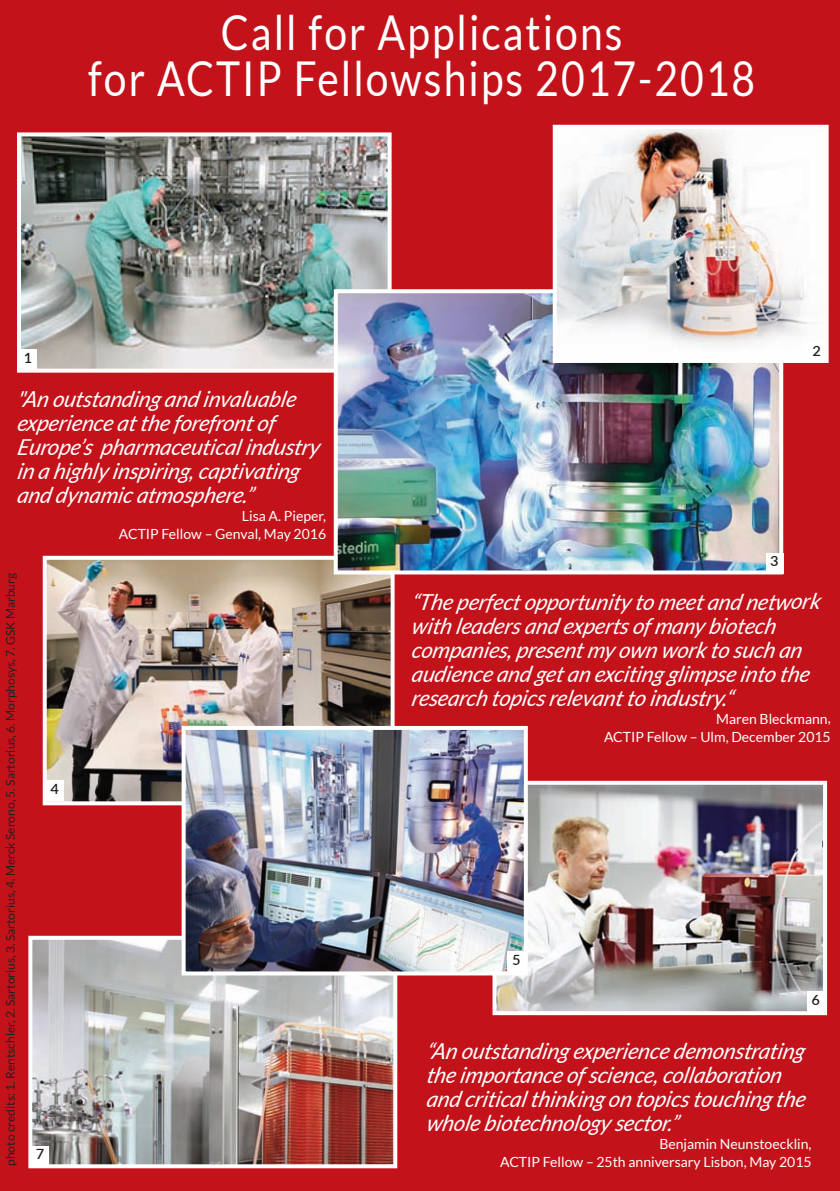
<style>
.page{position:relative;width:840px;height:1191px;background:#fff}
.page>*{position:absolute;margin:0;border:0;box-sizing:border-box;transform-origin:0 0}
.t1{font:48px/46px "Lato";letter-spacing:.05em;color:#fff;text-align:center;scale:.85 1}
.t2{font:36px "Lato Saves Billions";color:#231f20}
.t3{font:italic 22px/24px "Lato";color:#fff}
.t4{font:14px/18px "Lato";color:#fff;text-align:right}
.t5{font:12px "Lato";color:#231f20}
</style>
<div class="page">
<div style="left:0;top:0;width:839px;height:1191px;background:#c4121a"></div>
<img style="left:33px;top:940px;width:359px;height:223px">
<div style="left:28px;top:935px;width:369px;height:233px;border:4px solid #fff"></div>
<img style="left:497px;top:786px;width:324px;height:224px">
<div style="left:492px;top:781px;width:334px;height:234px;border:4px solid #fff"></div>
<img style="left:48px;top:561px;width:341px;height:239px">
<div style="left:43px;top:556px;width:351px;height:249px;border:4px solid #fff"></div>
<img style="left:22px;top:137px;width:364px;height:231px">
<div style="left:17px;top:132px;width:374px;height:241px;border:4px solid #fff"></div>
<img style="left:186px;top:731px;width:336px;height:239px">
<div style="left:181px;top:726px;width:346px;height:249px;border:4px solid #fff"></div>
<div style="left:19px;top:349px;width:18px;height:21px;background:#fff"></div>
<div style="left:46px;top:780px;width:17px;height:21px;background:#fff"></div>
<div style="left:507px;top:951px;width:17px;height:21px;background:#fff"></div>
<div style="left:806px;top:991px;width:17px;height:21px;background:#fff"></div>
<div style="left:32px;top:1145px;width:17px;height:21px;background:#fff"></div>
<img style="left:338px;top:294px;width:439px;height:275px">
<div style="left:333px;top:289px;width:449px;height:285px;border:4px solid #fff"></div>
<img style="left:557px;top:130px;width:266px;height:228px">
<div style="left:552px;top:125px;width:276px;height:238px;border:4px solid #fff"></div>
<div style="left:765px;top:553px;width:17px;height:21px;background:#fff"></div>
<div style="left:807px;top:342px;width:17px;height:19px;background:#fff"></div>
<h1 class="t1" style="left:88px;top:8px;width:786px">Call for Applications<br>for ACTIP Fellowships 2017-2018</h1>
<h2 class="t2" style="left:24px;top:329px;width:10px">1</h2>
<p class="t3" style="left:16px;top:386px;width:309px">"An outstanding and invaluable experience atthe forefrontof<br>Europe’s pharmaceuticalindustry in a highly inspiring,captivating and dynamic atmosphere.”</p>
<p class="t4" style="left:119px;top:506px;width:209px">Lisa A. Pieper,<br>ACTIP Fellow – Genval, May 2016</p>
<h2 class="t2" style="left:812px;top:322px;width:10px">2</h2>
<h2 class="t2" style="left:769px;top:533px;width:10px">3</h2>
<p class="t5" style="left:3px;top:1165px;width:594px;rotate:-90deg">photo credits: 1. Rentschler, 2. Sartorius, 3. Sartorius, 4. Merck Serono, 5. Sartorius, 6. Morphosys, 7. GSK Marburg</p>
<h2 class="t2" style="left:50px;top:760px;width:10px">4</h2>
<h2 class="t2" style="left:36px;top:1125px;width:10px">7</h2>
<p class="t3" style="left:410px;top:589px;width:410px">“The perfectopportunity to meetand network with leaders and experts of many biotech companies,presentmy own work to such an audience and getan exciting glimpse into the research topics relevantto industry.“</p>
<p class="t4" style="left:603px;top:709px;width:228px">Maren Bleckmann,<br>ACTIP Fellow – Ulm, December 2015</p>
<h2 class="t2" style="left:511px;top:931px;width:10px">5</h2>
<h2 class="t2" style="left:810px;top:971px;width:10px">6</h2>
<p class="t3" style="left:425px;top:1038px;width:385px">“An outstanding experience demonstrating the importance of science,collaboration and criticalthinking on topicstouching the whole biotechnology sector.”</p>
<p class="t4" style="left:500px;top:1134px;width:313px">Benjamin Neunstoecklin,<br>ACTIP Fellow – 25th anniversary Lisbon, May 2015</p>
</div>
